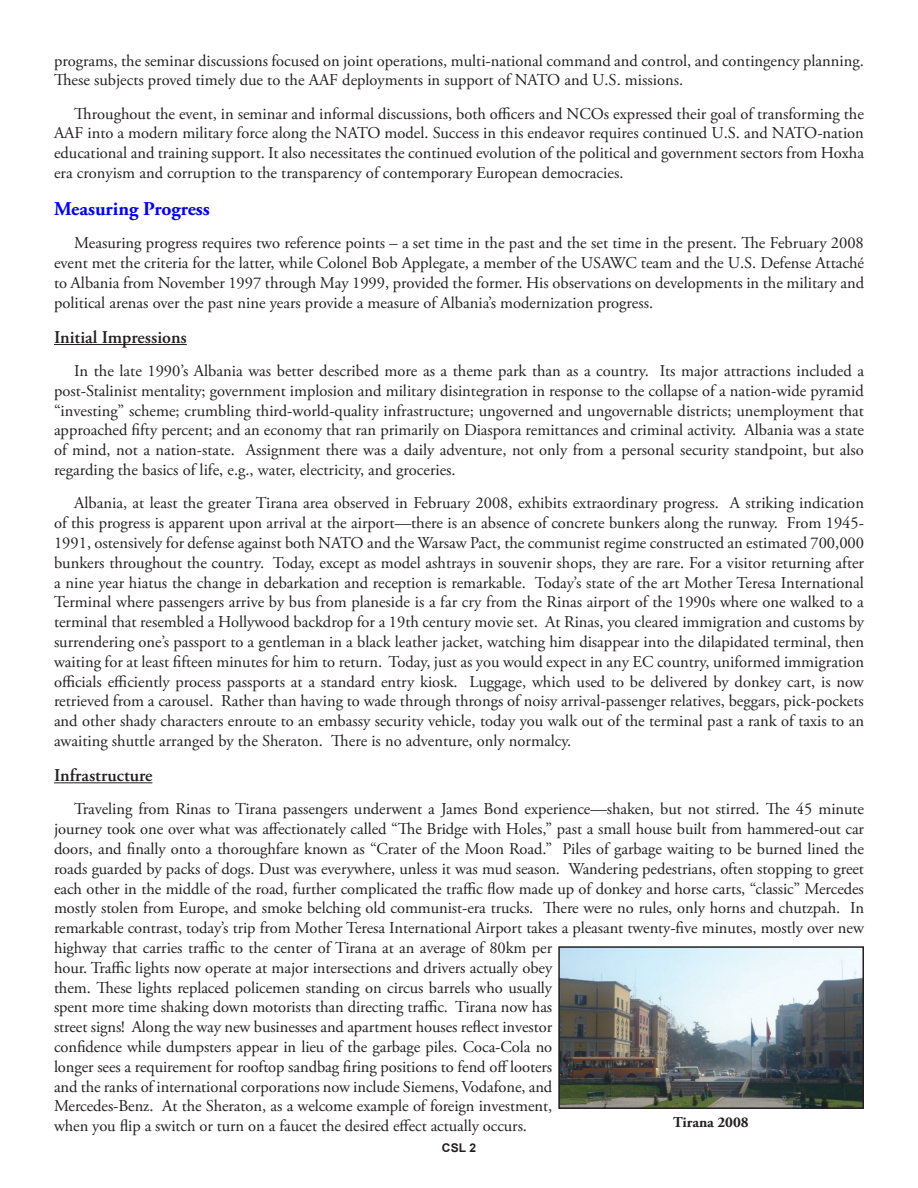
<style>
.page{position:relative;width:918px;height:1188px;background:#fff}
.page>*{position:absolute;margin:0;border:0;box-sizing:border-box;transform-origin:0 0}
.t1{font:700 19.5px "Adobe Garamond Pro";color:#00f}
.t2{font:600 18px "Adobe Garamond Pro";color:#231f20}
.t3{font:16.5px/19.8px "Adobe Garamond Pro";letter-spacing:-.005em;color:#231f20;text-align:justify}
.t4{font:700 15px "Adobe Garamond Pro";color:#231f20}
.Article_paragraph{font:700 12px "Arial";color:#231f20}
</style>
<div class="page">
<hr style="left:54px;top:344px;width:133px;height:1px;background:#231f20">
<hr style="left:54px;top:782px;width:98px;height:1px;background:#231f20">
<img style="left:561px;top:949px;width:300px;height:157px">
<div style="left:558px;top:946px;width:306px;height:163px;border:2px solid #231f20"></div>
<p class="t3" style="left:54px;top:51px;width:811px">programs, the seminar discussions focused on joint operations, multi-national command and control, and contingency planning.<br>These subjects proved timely due to the AAF deployments in support of NATO and U.S. missions.</p>
<p class="t3" style="left:54px;top:104px;width:812px;text-indent:20px">Throughout the event, in seminar and informal discussions, both officers and NCOs expressed their goal of transforming the AAF into a modern military force along the NATO model. Success in this endeavor requires continued U.S. and NATO-nation educational and training support. It also necessitates the continued evolution of the political and government sectors from Hoxha era cronyism and corruption to the transparency of contemporary European democracies.</p>
<p class="t1" style="left:54px;top:197px;width:157px">Measuring Progress</p>
<p class="t3" style="left:54px;top:234px;width:812px;text-indent:20px">Measuring progress requires two reference points – a set time in the past and the set time in the present. The February 2008 event met the criteria for the latter, while Colonel Bob Applegate, a member of the USAWC team and the U.S. Defense Attaché to Albania from November 1997 through May 1999, provided the former. His observations on developments in the military and political arenas over the past nine years provide a measure of Albania’s modernization progress.</p>
<p class="t2" style="left:54px;top:327px;width:134px">Initial Impressions</p>
<p class="t3" style="left:54px;top:361px;width:812px;text-indent:20px">In the late 1990’s Albania was better described more as a theme park than as a country. Its major attractions included a post-Stalinist mentality; government implosion and military disintegration in response to the collapse of a nation-wide pyramid “investing” scheme; crumbling third-world-quality infrastructure; ungoverned and ungovernable districts; unemployment that approached fifty percent; and an economy that ran primarily on Diaspora remittances and criminal activity. Albania was a state of mind, not a nation-state. Assignment there was a daily adventure, not only from a personal security standpoint, but also regarding the basics of life, e.g., water, electricity, and groceries.</p>
<p class="t3" style="left:54px;top:494px;width:812px;text-indent:20px">Albania, at least the greater Tirana area observed in February 2008, exhibits extraordinary progress. A striking indication of this progress is apparent upon arrival at the airport—there is an absence of concrete bunkers along the runway. From 1945- 1991, ostensively for defense against both NATO and the Warsaw Pact, the communist regime constructed an estimated 700,000 bunkers throughout the country. Today, except as model ashtrays in souvenir shops, they are rare. For a visitor returning after a nine year hiatus the change in debarkation and reception is remarkable. Today’s state of the art Mother Teresa International Terminal where passengers arrive by bus from planeside is a far cry from the Rinas airport of the 1990s where one walked to a terminal that resembled a Hollywood backdrop for a 19th century movie set. At Rinas, you cleared immigration and customs by surrendering one’s passport to a gentleman in a black leather jacket, watching him disappear into the dilapidated terminal, then waiting for at least fifteen minutes for him to return. Today, just as you would expect in any EC country, uniformed immigration officials efficiently process passports at a standard entry kiosk. Luggage, which used to be delivered by donkey cart, is now retrieved from a carousel. Rather than having to wade through throngs of noisy arrival-passenger relatives, beggars, pick-pockets and other shady characters enroute to an embassy security vehicle, today you walk out of the terminal past a rank of taxis to an awaiting shuttle arranged by the Sheraton. There is no adventure, only normalcy.</p>
<p class="t2" style="left:54px;top:765px;width:100px">Infrastructure</p>
<p class="t3" style="left:54px;top:800px;width:812px;text-align:left;text-indent:20px">Traveling from Rinas to Tirana passengers underwent a James Bond experience—shaken, but not stirred. The 45 minute journey took one over what was affectionately called “The Bridge with Holes,” past a small house built from hammered-out car doors, and finally onto a thoroughfare known as “Crater of the Moon Road.” Piles of garbage waiting to be burned lined the roads guarded by packs of dogs. Dust was everywhere, unless it was mud season. Wandering pedestrians, often stopping to greet each other in the middle of the road, further complicated the traffic flow made up of donkey and horse carts, “classic” Mercedes mostly stolen from Europe, and smoke belching old communist-era trucks. There were no rules, only horns and chutzpah. In remarkable contrast, today’s trip from Mother Teresa International Airport takes a pleasant twenty-five minutes, mostly over new highway that carries traffic to the center of Tirana at an average of 80km per<br>hour. Traffic lights now operate at major intersections and drivers actually obey<br>them. These lights replaced policemen standing on circus barrels who usually<br>spent more time shaking down motorists than directing traffic. Tirana now has<br>street signs! Along the way new businesses and apartment houses reflect investor<br>confidence while dumpsters appear in lieu of the garbage piles. Coca-Cola no<br>longer sees a requirement for rooftop sandbag firing positions to fend off looters<br>and the ranks of international corporations now include Siemens, Vodafone, and<br>Mercedes-Benz. At the Sheraton, as a welcome example of foreign investment,<br>when you flip a switch or turn on a faucet the desired effect actually occurs.</p>
<p class="t4" style="left:673px;top:1113px;width:77px">Tirana 2008</p>
<p class="Article_paragraph" style="left:442px;top:1140px;width:36px">CSL 2</p>
</div>
